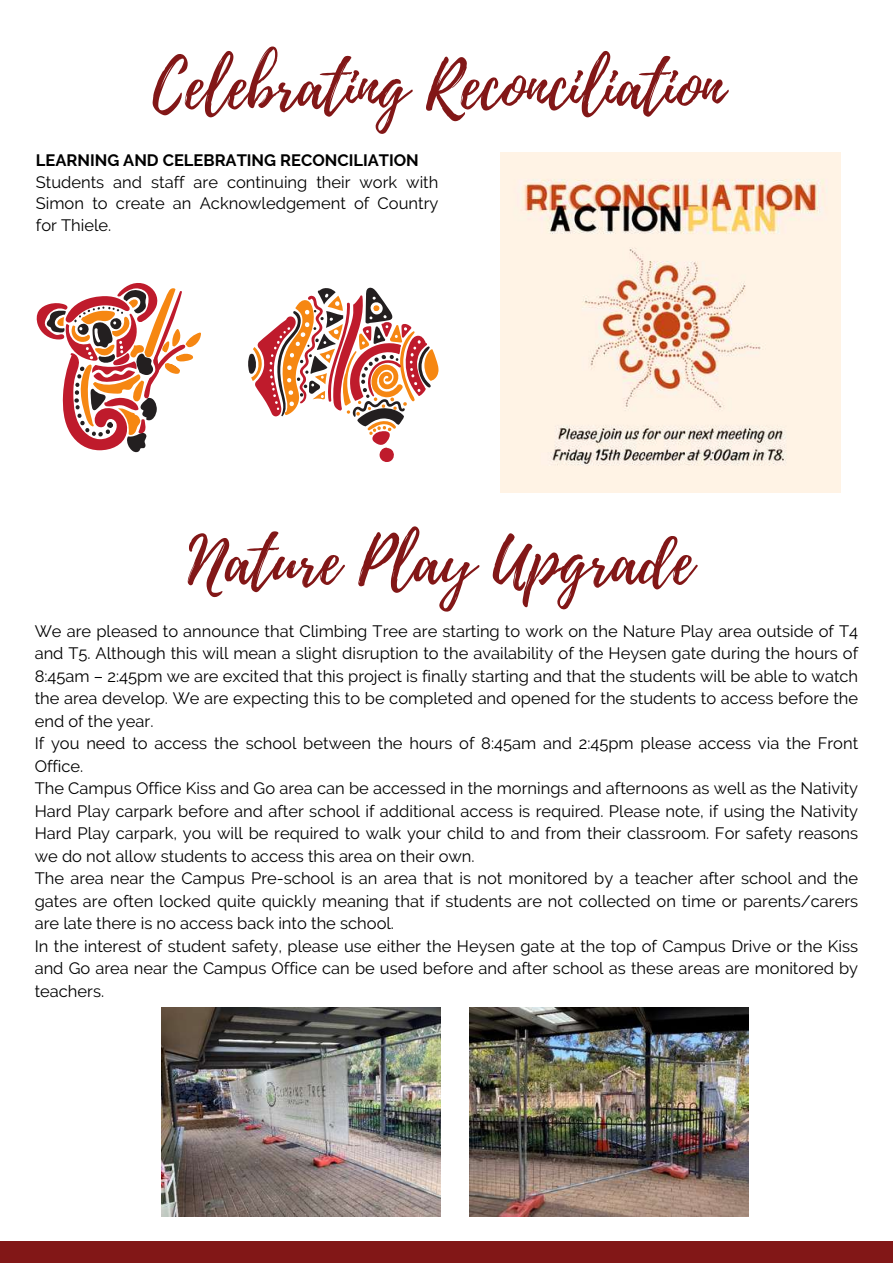
<style>
.page{position:relative;width:893px;height:1264px;background:#fff}
.page>*{position:absolute;margin:0;border:0;box-sizing:border-box;transform-origin:0 0}
.t1{font:64.5px "Playlist Script";color:#821717}
.t2{font:16.5px/22.5px "Raleway";color:#000}
.t3{font:700 16.5px "Raleway";color:#000}
</style>
<div class="page">
<div style="left:0;top:1240px;width:892px;height:22px;background:#821717"></div>
<img style="left:161px;top:1007px;width:279px;height:209px">
<img style="left:469px;top:1007px;width:279px;height:209px">
<img style="left:500px;top:152px;width:340px;height:341px">
<svg style="left:248px;top:287px;width:190px;height:175px"></svg>
<svg style="left:36px;top:283px;width:165px;height:169px"></svg>
<h1 class="t1" style="left:153px;top:40px;width:573px">Celebrating Reconciliation</h1>
<p class="t3" style="left:36px;top:151px;width:384px">LEARNING AND CELEBRATING RECONCILIATION</p>
<p class="t2" style="left:36px;top:171px;width:404px;line-height:21.3px;text-align:justify">Students and staff are continuing their work with Simon to create an Acknowledgement of Country for Thiele.</p>
<h1 class="t1" style="left:188px;top:515px;width:506px">Nature Play Upgrade</h1>
<p class="t2" style="left:35px;top:619px;width:824px">We are pleased to announce that Climbing Tree are starting to work on the Nature Play area outside of T4 and T5. Although this will mean a slight disruption to the availability of the Heysen gate during the hours of 8:45am – 2:45pm we are excited that this project is finally starting and that the students will be able to watch the area develop. We are expecting this to be completed and opened for the students to access before the end of the year.<br>If you need to access the school between the hours of 8:45am and 2:45pm please access via the Front Office.<br>The Campus Office Kiss and Go area can be accessed in the mornings and afternoons as well as the Nativity Hard Play carpark before and after school if additional access is required. Please note, if using the Nativity Hard Play carpark, you will be required to walk your child to and from their classroom. For safety reasons we do not allow students to access this area on their own.<br>The area near the Campus Pre-school is an area that is not monitored by a teacher after school and the gates are often locked quite quickly meaning that if students are not collected on time or parents/carers are late there is no access back into the school.<br>In the interest of student safety, please use either the Heysen gate at the top of Campus Drive or the Kiss and Go area near the Campus Office can be used before and after school as these areas are monitored by teachers.</p>
</div>
